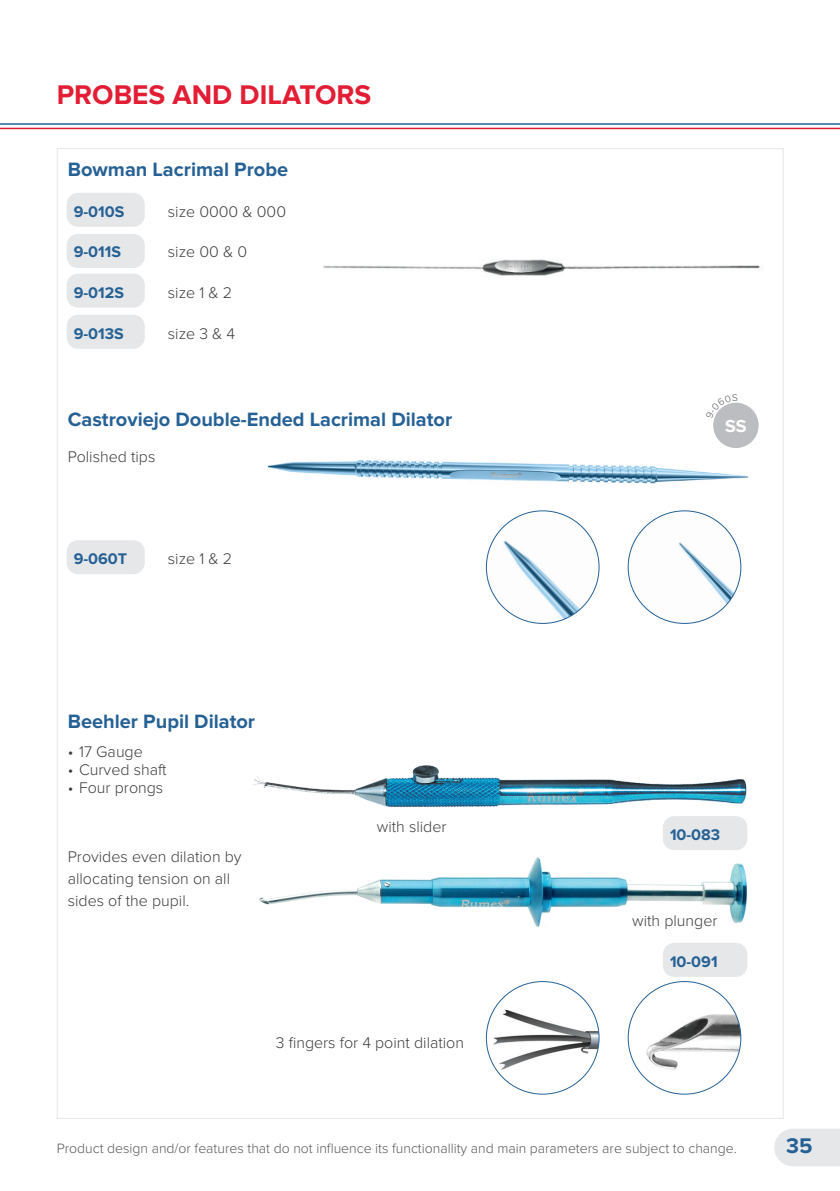
<style>
.page{position:relative;width:840px;height:1191px;background:#fff}
.page>*{position:absolute;margin:0;border:0;box-sizing:border-box;transform-origin:0 0}
.t1{font:700 28px "Proxima Nova";color:#e21d34}
.t2{font:700 22px "Proxima Nova";color:#266195}
.t3{font:700 20px "Proxima Nova";color:#266195}
.t4{font:700 18px "Proxima Nova";color:#fff}
.t5{font:300 16px/22px "Proxima Nova";color:#3e3e3f}
.t6{font:700 16px "Proxima Nova";color:#266195}
.t7{font:300 14px "Proxima Nova";color:#57585a}
</style>
<div class="page">
<div style="left:774px;top:1129px;width:65px;height:37px;background:#e6e7e9"></div>
<hr style="left:0;top:128px;width:839px;height:1px;background:#e21d34">
<hr style="left:0;top:123px;width:839px;height:2px;background:#266195">
<div style="left:67px;top:234px;width:78px;height:34px;background:#e6e7e9;border-radius:11px"></div>
<div style="left:67px;top:274px;width:78px;height:34px;background:#e6e7e9;border-radius:11px"></div>
<div style="left:67px;top:315px;width:78px;height:34px;background:#e6e7e9;border-radius:11px"></div>
<img style="left:493px;top:1009px;width:105px;height:60px">
<img style="left:629px;top:999px;width:14px;height:76px">
<img style="left:253px;top:765px;width:494px;height:78px">
<img style="left:259px;top:844px;width:488px;height:83px">
<img style="left:267px;top:460px;width:482px;height:24px">
<img style="left:486px;top:511px;width:112px;height:112px;border-radius:56px">
<img style="left:627px;top:511px;width:113px;height:112px;border-radius:56px">
<div style="left:712px;top:403px;width:46px;height:45px;background:#bcbdc0;border-radius:50%"></div>
<div style="left:67px;top:193px;width:78px;height:34px;background:#e6e7e9;border-radius:11px"></div>
<img style="left:323px;top:259px;width:437px;height:17px">
<div style="left:67px;top:540px;width:78px;height:34px;background:#e6e7e9;border-radius:11px"></div>
<div style="left:662px;top:816px;width:85px;height:34px;background:#e6e7e9;border-radius:11px"></div>
<div style="left:662px;top:943px;width:85px;height:34px;background:#e6e7e9;border-radius:11px"></div>
<svg style="left:713px;top:402px;width:24px;height:17px"></svg>
<h1 class="t1" style="left:57px;top:79px;width:316px">PROBES AND DILATORS</h1>
<p class="t3" style="left:68px;top:158px;width:222px">Bowman Lacrimal Probe</p>
<p class="t6" style="left:74px;top:202px;width:52px">9-010S</p>
<p class="t5" style="left:168px;top:200px;width:120px">size 0000 &amp; 000</p>
<p class="t6" style="left:74px;top:243px;width:49px">9-011S</p>
<p class="t5" style="left:168px;top:241px;width:81px">size 00 &amp; 0</p>
<p class="t6" style="left:74px;top:283px;width:52px">9-012S</p>
<p class="t5" style="left:168px;top:282px;width:66px">size 1 &amp; 2</p>
<p class="t6" style="left:74px;top:324px;width:52px">9-013S</p>
<p class="t5" style="left:168px;top:322px;width:69px">size 3 &amp; 4</p>
<p class="t3" style="left:68px;top:408px;width:386px">Castroviejo Double-Ended Lacrimal Dilator</p>
<p class="t5" style="left:68px;top:446px;width:89px">Polished tips</p>
<p class="t6" style="left:74px;top:549px;width:55px">9-060T</p>
<p class="t5" style="left:168px;top:548px;width:66px">size 1 &amp; 2</p>
<p class="t3" style="left:68px;top:710px;width:189px">Beehler Pupil Dilator</p>
<p class="t5" style="left:68px;top:741px;width:76px">• 17 Gauge</p>
<p class="t5" style="left:68px;top:759px;width:100px">• Curved shaft</p>
<p class="t5" style="left:68px;top:777px;width:97px">• Four prongs</p>
<p class="t5" style="left:68px;top:846px;width:175px">Provides even dilation by allocating tension on all sides of the pupil.</p>
<p class="t5" style="left:376px;top:815px;width:71px">with slider</p>
<p class="t5" style="left:276px;top:1032px;width:190px">3 fingers for 4 point dilation</p>
<p class="t4" style="left:724px;top:416px;width:23px">SS</p>
<p class="t6" style="left:669px;top:825px;width:52px">10-083</p>
<p class="t5" style="left:632px;top:910px;width:87px">with plunger</p>
<p class="t6" style="left:669px;top:952px;width:49px">10-091</p>
<p class="t7" style="left:57px;top:1140px;width:681px">Product design and/or features that do not influence its functionallity and main parameters are subject to change.</p>
<h2 class="t2" style="left:785px;top:1133px;width:28px">35</h2>
</div>
